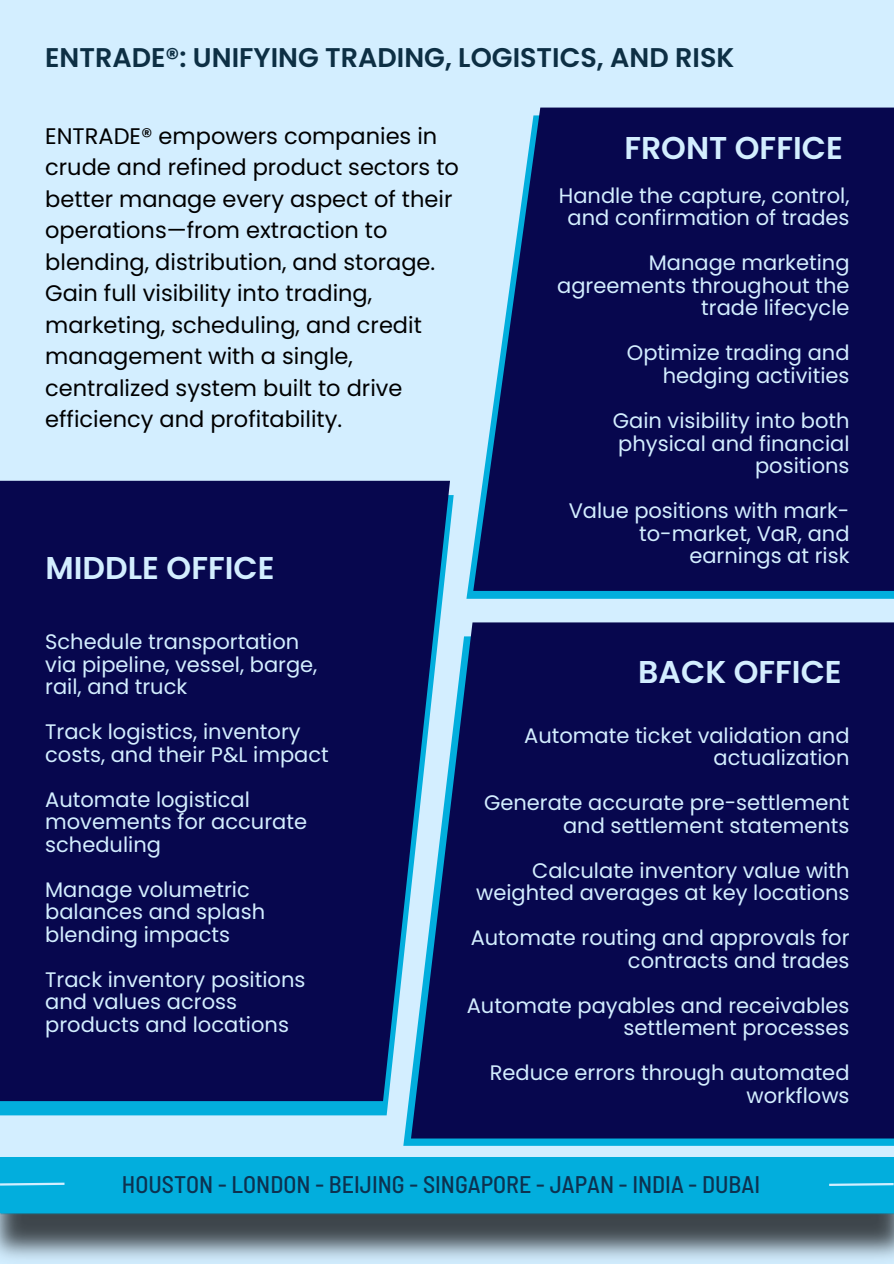
<style>
.page{position:relative;width:894px;height:1264px;background:#fff}
.page>*{position:absolute;margin:0;border:0;box-sizing:border-box;transform-origin:0 0}
.t1{font:600 31.5px "Poppins";color:#d3eeff}
.t2{font:600 27px "Poppins";color:#0d2f44}
.t3{font:500 semi-condensed 24px "Barlow";color:#0d3250}
.t4{font:22.5px/31.5px "Poppins";color:#000}
.t5{font:21px/22.5px "Poppins";color:#d3eeff;text-align:right}
</style>
<div class="page">
<img style="left:0;top:0;width:893px;height:1263px">
<svg style="left:395px;top:1115px;width:498px;height:42px;background:#7fd0ed"></svg>
<div style="left:0;top:1157px;width:893px;height:55px;background:#02aedd"></div>
<svg style="left:0;top:495px;width:453px;height:620px;background:#16b3df"></svg>
<div style="left:0;top:481px;width:450px;height:620px;background:#07074e"></div>
<svg style="left:466px;top:115px;width:427px;height:484px;background:#68cded"></svg>
<svg style="left:473px;top:108px;width:420px;height:483px;background:#161b5d"></svg>
<div style="left:411px;top:622px;width:482px;height:516px;background:#07074e"></div>
<svg style="left:829px;top:1183px;width:64px;height:3px"></svg>
<svg style="left:0;top:1182px;width:65px;height:4px"></svg>
<h3 class="t2" style="left:45px;top:39px;width:690px">ENTRADE®: UNIFYING TRADING, LOGISTICS, AND RISK</h3>
<h1 class="t4" style="left:45px;top:120px;width:415px">ENTRADE® empowers companies in crude and refined product sectors to better manage every aspect of their operations—from extraction to blending, distribution, and storage.<br>Gain full visibility into trading, marketing, scheduling, and credit management with a single, centralized system built to drive efficiency and profitability.</h1>
<p class="t1" style="left:46px;top:545px;width:230px">MIDDLE OFFICE</p>
<p class="t1" style="left:624px;top:125px;width:220px">FRONT OFFICE</p>
<p class="t5" style="left:558px;top:184px;width:292px;text-align:center">Handle the capture, control, and confirmation of trades</p>
<p class="t5" style="left:557px;top:252px;width:294px">Manage marketing agreements throughout the trade lifecycle</p>
<p class="t5" style="left:626px;top:342px;width:224px">Optimize trading and hedging activities</p>
<p class="t5" style="left:612px;top:409px;width:238px">Gain visibility into both physical and financial positions</p>
<p class="t5" style="left:568px;top:499px;width:282px">Value positions with mark&shy;to-market, VaR, and earnings at risk</p>
<p class="t5" style="left:45px;top:630px;width:274px;text-align:left">Schedule transportation via pipeline, vessel, barge, rail, and truck</p>
<p class="t5" style="left:45px;top:720px;width:285px;text-align:left">Track logistics, inventory costs, and their P&amp;L impact</p>
<p class="t5" style="left:45px;top:788px;width:263px;text-align:left">Automate logistical movements for accurate scheduling</p>
<p class="t5" style="left:45px;top:878px;width:221px;text-align:left">Manage volumetric balances and splash blending impacts</p>
<p class="t5" style="left:45px;top:968px;width:262px;text-align:left">Track inventory positions and values across products and locations</p>
<h2 class="t1" style="left:638px;top:649px;width:205px">BACK OFFICE</h2>
<p class="t5" style="left:524px;top:724px;width:327px">Automate ticket validation and actualization</p>
<p class="t5" style="left:484px;top:791px;width:367px">Generate accurate pre-settlement and settlement statements</p>
<p class="t5" style="left:476px;top:859px;width:375px">Calculate inventory value with weighted averages at key locations</p>
<p class="t5" style="left:470px;top:926px;width:380px">Automate routing and approvals for contracts and trades</p>
<h4 class="t5" style="left:466px;top:994px;width:384px">Automate payables and receivables settlement processes</h4>
<h1 class="t5" style="left:489px;top:1061px;width:361px">Reduce errors through automated workflows</h1>
<h1 class="t3" style="left:122px;top:1168px;width:639px">HOUSTON - LONDON - BEIJING - SINGAPORE - JAPAN - INDIA - DUBAI</h1>
</div>
